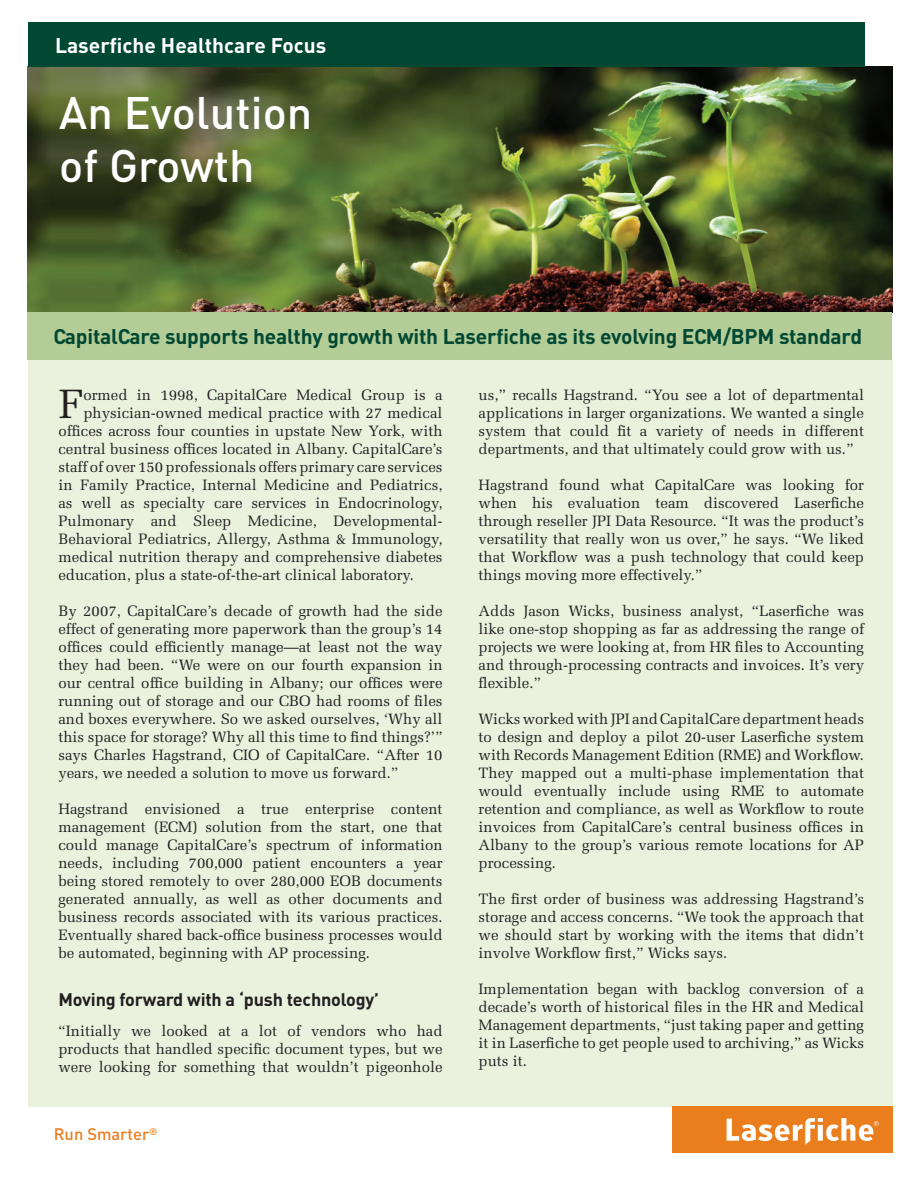
<style>
.page{position:relative;width:918px;height:1188px;background:#fff}
.page>*{position:absolute;margin:0;border:0;box-sizing:border-box;transform-origin:0 0}
.t1{font:500 45px/52.5px "DIN";color:#fff}
.t2{font:40.95px "Melior";color:#231f20}
.t3{font:700 21px "DIN";letter-spacing:-.01em;color:#004833}
.t4{font:700 21px "DIN";color:#fff}
.t5{font:700 18px "DIN";letter-spacing:-.01em;color:#231f20}
.t6{font:500 16.5px "DIN";color:#ea7e1d}
.t7{font:15px/18px "Melior";color:#231f20;text-align:justify}
</style>
<div class="page">
<img style="left:28px;top:67px;width:864px;height:245px">
<div style="left:28px;top:359px;width:864px;height:748px;background:#eaf2de"></div>
<div style="left:672px;top:1107px;width:220px;height:46px;background:#ea7e1d"></div>
<svg style="left:727px;top:1118px;width:152px;height:27px"></svg>
<div style="left:28px;top:312px;width:864px;height:48px;background:#b4cc95"></div>
<div style="left:28px;top:22px;width:837px;height:45px;background:#004833"></div>
<h3 class="t4" style="left:55px;top:38px;width:273px">Laserfiche Healthcare Focus</h3>
<h1 class="t1" style="left:59px;top:92px;width:255px">An Evolution of Growth</h1>
<h3 class="t3" style="left:53px;top:329px;width:810px">CapitalCare supports healthy growth with Laserfiche as its evolving ECM/BPM standard</h3>
<h2 class="t2" style="left:58px;top:387px;width:27px">F</h2>
<p class="t7" style="left:83px;top:387px;width:361px">ormed in 1998, CapitalCare Medical Group is a</p>
<p class="t7" style="left:83px;top:405px;width:361px">physician-owned medical practice with 27 medical</p>
<p class="t7" style="left:58px;top:423px;width:386px">offices across four counties in upstate New York, with</p>
<p class="t7" style="left:58px;top:441px;width:386px">central business offices located in Albany. CapitalCare’s</p>
<p class="t7" style="left:58px;top:459px;width:386px">staff of over 150 professionals offers primary care services</p>
<p class="t7" style="left:58px;top:477px;width:386px">in Family Practice, Internal Medicine and Pediatrics,</p>
<p class="t7" style="left:58px;top:495px;width:386px">as well as specialty care services in Endocrinology,</p>
<p class="t7" style="left:58px;top:513px;width:386px">Pulmonary and Sleep Medicine, Developmental-</p>
<p class="t7" style="left:58px;top:531px;width:386px">Behavioral Pediatrics, Allergy, Asthma &amp; Immunology,</p>
<p class="t7" style="left:58px;top:549px;width:386px">medical nutrition therapy and comprehensive diabetes</p>
<p class="t7" style="left:58px;top:567px;width:357px">education, plus a state-of-the-art clinical laboratory.</p>
<p class="t7" style="left:58px;top:603px;width:386px">By 2007, CapitalCare’s decade of growth had the side effect of generating more paperwork than the group’s 14 offices could efficiently manage—at least not the way they had been. “We were on our fourth expansion in our central office building in Albany; our offices were running out of storage and our CBO had rooms of files and boxes everywhere. So we asked ourselves, ‘Why all this space for storage? Why all this time to find things?’” says Charles Hagstrand, CIO of CapitalCare. “After 10 years, we needed a solution to move us forward.”</p>
<p class="t7" style="left:58px;top:801px;width:386px">Hagstrand envisioned a true enterprise content management (ECM) solution from the start, one that could manage CapitalCare’s spectrum of information needs, including 700,000 patient encounters a year being stored remotely to over 280,000 EOB documents generated annually, as well as other documents and business records associated with its various practices.<br>Eventually shared back-office business processes would be automated, beginning with AP processing.</p>
<p class="t5" style="left:58px;top:993px;width:322px">Moving forward with a ‘push technology’</p>
<p class="t7" style="left:58px;top:1023px;width:386px">“Initially we looked at a lot of vendors who had products that handled specific document types, but we were looking for something that wouldn’t pigeonhole</p>
<p class="t6" style="left:54px;top:1128px;width:105px">Run Smarter<sup>®</sup></p>
<p class="t7" style="left:479px;top:387px;width:387px">us,” recalls Hagstrand. “You see a lot of departmental applications in larger organizations. We wanted a single system that could fit a variety of needs in different departments, and that ultimately could grow with us.”</p>
<p class="t7" style="left:479px;top:477px;width:387px">Hagstrand found what CapitalCare was looking for when his evaluation team discovered Laserfiche through reseller JPI Data Resource. “It was the product’s versatility that really won us over,” he says. “We liked that Workflow was a push technology that could keep things moving more effectively.”</p>
<p class="t7" style="left:479px;top:603px;width:387px">Adds Jason Wicks, business analyst, “Laserfiche was like one-stop shopping as far as addressing the range of projects we were looking at, from HR files to Accounting and through-processing contracts and invoices. It’s very flexible.”</p>
<p class="t7" style="left:479px;top:711px;width:387px">Wicks worked with JPI and CapitalCare department heads to design and deploy a pilot 20-user Laserfiche system with Records Management Edition (RME) and Workflow.<br>They mapped out a multi-phase implementation that would eventually include using RME to automate retention and compliance, as well as Workflow to route invoices from CapitalCare’s central business offices in Albany to the group’s various remote locations for AP processing.</p>
<p class="t7" style="left:479px;top:891px;width:387px">The first order of business was addressing Hagstrand’s storage and access concerns. “We took the approach that we should start by working with the items that didn’t involve Workflow first,” Wicks says.</p>
<p class="t7" style="left:479px;top:981px;width:387px">Implementation began with backlog conversion of a decade’s worth of historical files in the HR and Medical Management departments, “just taking paper and getting it in Laserfiche to get people used to archiving,” as Wicks puts it.</p>
</div>
